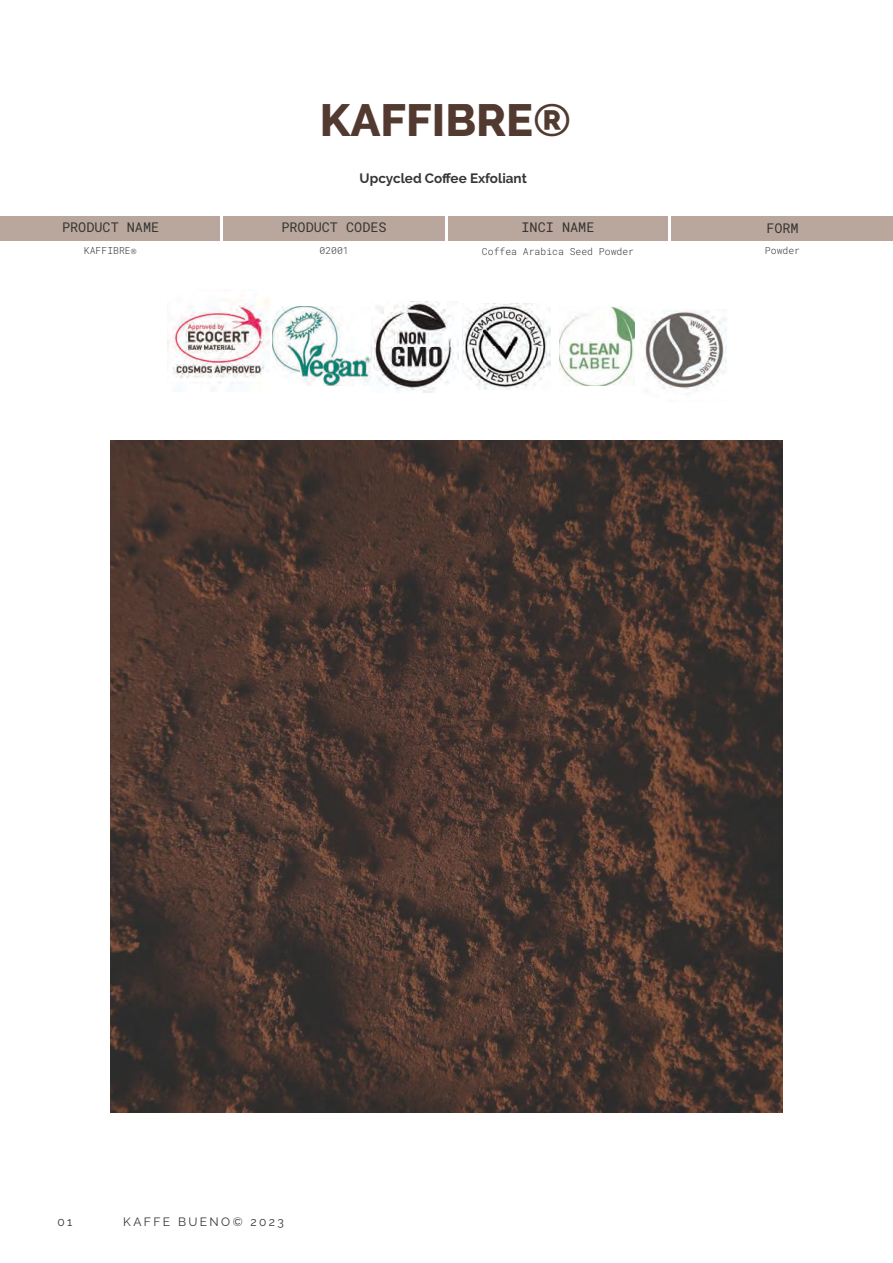
<style>
.page{position:relative;width:893px;height:1263px;background:#fff}
.page>*{position:absolute;margin:0;border:0;box-sizing:border-box;transform-origin:0 0}
.t1{font:800 45px "Raleway";color:#533a30}
.t2{font:13.5px "Roboto Mono";color:#373535}
.t3{font:700 13.5px "Raleway";color:#373535}
.t4{font:12px "Raleway";letter-spacing:.2em;color:#373535}
.t5{font:9.75px "Roboto Mono";color:#373535}
</style>
<div class="page">
<img style="left:111px;top:440px;width:671px;height:672px">
<img style="left:168px;top:298px;width:101px;height:86px">
<img style="left:372px;top:302px;width:86px;height:91px">
<img style="left:463px;top:303px;width:88px;height:86px">
<img style="left:559px;top:307px;width:76px;height:79px">
<img style="left:272px;top:306px;width:98px;height:79px">
<img style="left:643px;top:310px;width:84px;height:81px">
<div style="left:0;top:216px;width:893px;height:25px;background:#b9a79d"></div>
<hr style="left:221px;top:206px;width:2px;height:66px;background:#fff">
<hr style="left:445px;top:189px;width:3px;height:66px;background:#fff">
<hr style="left:668px;top:211px;width:3px;height:66px;background:#fff">
<h1 class="t1" style="left:320px;top:94px;width:253px">KAFFIBRE®</h1>
<h2 class="t3" style="left:360px;top:170px;width:169px">Upcycled Coffee Exfoliant</h2>
<h2 class="t2" style="left:62px;top:218px;width:99px">PRODUCT NAME</h2>
<h2 class="t2" style="left:281px;top:218px;width:107px">PRODUCT CODES</h2>
<h2 class="t2" style="left:521px;top:218px;width:74px">INCI NAME</h2>
<h2 class="t2" style="left:766px;top:219px;width:34px">FORM</h2>
<p class="t5" style="left:84px;top:244px;width:54px">KAFFIBRE®</p>
<p class="t5" style="left:319px;top:244px;width:31px">02001</p>
<p class="t5" style="left:482px;top:245px;width:154px">Coffea Arabica Seed Powder</p>
<p class="t5" style="left:765px;top:244px;width:37px">Powder</p>
<p class="t4" style="left:57px;top:1215px;width:16px">01</p>
<p class="t4" style="left:123px;top:1215px;width:162px">KAFFE BUENO© 2023</p>
</div>
